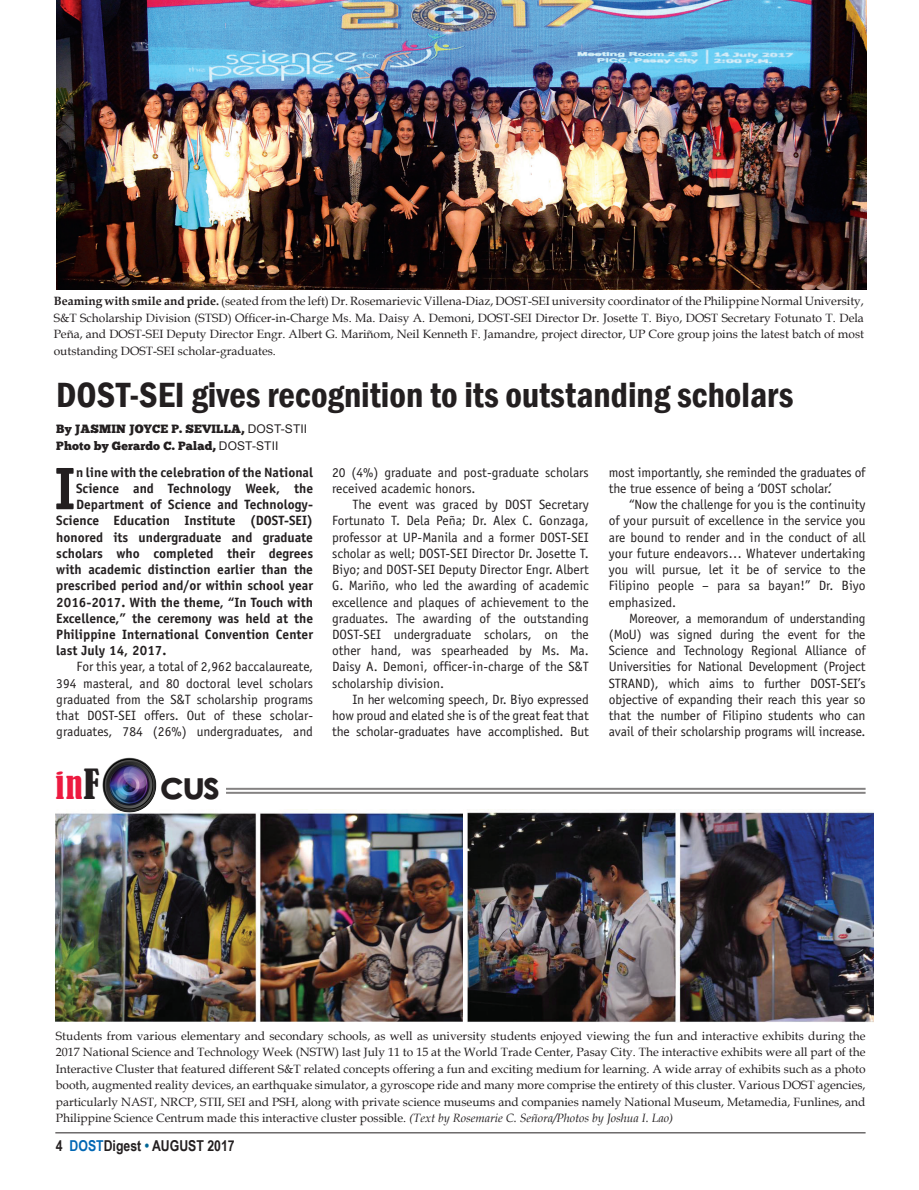
<style>
.page{position:relative;width:919px;height:1190px;background:#fff}
.page>*{position:absolute;margin:0;border:0;box-sizing:border-box;transform-origin:0 0}
.t1{font:700 60.15px "Officina Sans";color:#231f20}
.t2{font:700 39px "Century Gothic";color:#231f20}
.t3{font:600 condensed 36px "Franklin Gothic";color:#231f20}
.t4{font:condensed 34.5px "Bernard";color:#ed1a40}
.t5{font:700 15px "Arial Narrow";color:#231f20}
.t6{font:13.5px/16.2px "Officina Sans";letter-spacing:-.01em;color:#231f20;text-align:justify}
.t7{font:700 13.5px "Officina Sans";color:#231f20}
.t8{font:12px/16.5px "Book Antiqua";color:#231f20;text-align:justify}
.t9{font:12px/16.5px "Chunk Five";letter-spacing:.01em;color:#231f20}
.s1{font-weight:700}
.s2{font-family:"Arial"}
.s3{font-size:39px;color:#231f20}
.s4{font-style:italic}
.s5{color:#0167b4}
.s6{color:#006594}
</style>
<div class="page">
<hr style="left:55px;top:1132px;width:810px;height:1px;background:#231f20">
<img style="left:55px;top:809px;width:408px;height:212px">
<img style="left:467px;top:809px;width:407px;height:213px">
<img style="left:56px;top:0;width:810px;height:289px">
<img style="left:100px;top:757px;width:57px;height:60px">
<hr style="left:226px;top:787px;width:639px;height:2px;background:#231f20">
<hr style="left:226px;top:791px;width:639px;height:2px;background:#231f20">
<p class="t8" style="left:54px;top:292px;width:812px"><span class="s1">Beaming with smile and pride.</span> (seated from the left) Dr. Rosemarievic Villena-Diaz, DOST-SEI university coordinator of the Philippine Normal University, S&amp;T Scholarship Division (STSD) Officer-in-Charge Ms. Ma. Daisy A. Demoni, DOST-SEI Director Dr. Josette T. Biyo, DOST Secretary Fotunato T. Dela Peña, and DOST-SEI Deputy Director Engr. Albert G. Mariñom, Neil Kenneth F. Jamandre, project director, UP Core group joins the latest batch of most outstanding DOST-SEI scholar-graduates.</p>
<h3 class="t3" style="left:56px;top:371px;width:738px">DOST-SEI gives recognition to its outstanding scholars</h3>
<p class="t9" style="left:56px;top:421px;width:252px">By JASMIN JOYCE P. SEVILLA, <span class="s2">DOST-STII<br></span>Photo by Gerardo C. Palad, <span class="s2">DOST-STII</span></p>
<h1 class="t1" style="left:54px;top:451px;width:24px">I</h1>
<p class="t7" style="left:76px;top:464px;width:238px">n line with the celebration of the National</p>
<p class="t7" style="left:76px;top:480px;width:238px">Science and Technology Week, the</p>
<p class="t7" style="left:76px;top:496px;width:238px">Department of Science and Technology-</p>
<p class="t7" style="left:56px;top:512px;width:258px">Science Education Institute (DOST-SEI)</p>
<p class="t7" style="left:56px;top:528px;width:258px">honored its undergraduate and graduate</p>
<p class="t7" style="left:56px;top:545px;width:258px">scholars who completed their degrees</p>
<p class="t7" style="left:56px;top:561px;width:258px">with academic distinction earlier than the</p>
<p class="t7" style="left:56px;top:577px;width:258px">prescribed period and/or within school year</p>
<p class="t7" style="left:56px;top:593px;width:258px">2016-2017. With the theme, “In Touch with</p>
<p class="t7" style="left:56px;top:609px;width:258px">Excellence,” the ceremony was held at the</p>
<p class="t7" style="left:56px;top:626px;width:258px">Philippine International Convention Center</p>
<p class="t7" style="left:56px;top:642px;width:111px">last July 14, 2017.</p>
<p class="t6" style="left:56px;top:658px;width:258px;text-indent:20px">For this year, a total of 2,962 baccalaureate, 394 masteral, and 80 doctoral level scholars graduated from the S&amp;T scholarship programs that DOST-SEI offers. Out of these scholar&shy;graduates, 784 (26%) undergraduates, and</p>
<h3 class="t4" style="left:55px;top:765px;width:46px">in<span class="s3">F</span></h3>
<h2 class="t2" style="left:160px;top:755px;width:62px">cus</h2>
<p class="t6" style="left:332px;top:464px;width:258px">20 (4%) graduate and post-graduate scholars received academic honors.</p>
<p class="t6" style="left:332px;top:496px;width:258px;text-indent:20px">The event was graced by DOST Secretary Fortunato T. Dela Peña; Dr. Alex C. Gonzaga, professor at UP-Manila and a former DOST-SEI scholar as well; DOST-SEI Director Dr. Josette T.<br>Biyo; and DOST-SEI Deputy Director Engr. Albert G. Mariño, who led the awarding of academic excellence and plaques of achievement to the graduates. The awarding of the outstanding DOST-SEI undergraduate scholars, on the other hand, was spearheaded by Ms. Ma.<br>Daisy A. Demoni, officer-in-charge of the S&amp;T scholarship division.</p>
<p class="t6" style="left:332px;top:691px;width:258px;text-indent:20px">In her welcoming speech, Dr. Biyo expressed how proud and elated she is of the great feat that the scholar-graduates have accomplished. But</p>
<p class="t6" style="left:609px;top:464px;width:258px">most importantly, she reminded the graduates of the true essence of being a ‘DOST scholar.’</p>
<p class="t6" style="left:609px;top:496px;width:258px;text-indent:20px">“Now the challenge for you is the continuity of your pursuit of excellence in the service you are bound to render and in the conduct of all your future endeavors… Whatever undertaking you will pursue, let it be of service to the Filipino people – para sa bayan!” Dr. Biyo emphasized.</p>
<p class="t6" style="left:609px;top:610px;width:258px;text-indent:20px">Moreover, a memorandum of understanding (MoU) was signed during the event for the Science and Technology Regional Alliance of Universities for National Development (Project STRAND), which aims to further DOST-SEI’s objective of expanding their reach this year so that the number of Filipino students who can avail of their scholarship programs will increase.</p>
<p class="t8" style="left:56px;top:1026px;width:811px">Students from various elementary and secondary schools, as well as university students enjoyed viewing the fun and interactive exhibits during the 2017 National Science and Technology Week (NSTW) last July 11 to 15 at the World Trade Center, Pasay City. The interactive exhibits were all part of the Interactive Cluster that featured different S&amp;T related concepts offering a fun and exciting medium for learning. A wide array of exhibits such as a photo booth, augmented reality devices, an earthquake simulator, a gyroscope ride and many more comprise the entirety of this cluster. Various DOST agencies, particularly NAST, NRCP, STII, SEI and PSH, along with private science museums and companies namely National Museum, Metamedia, Funlines, and Philippine Science Centrum made this interactive cluster possible. <span class="s4">(Text by Rosemarie C. Señora/Photos by Joshua I. Lao)</span></p>
<p class="t5" style="left:56px;top:1134px;width:180px">4 <span class="s5">DOST</span>Digest <span class="s6">•</span> AUGUST 2017</p>
</div>
